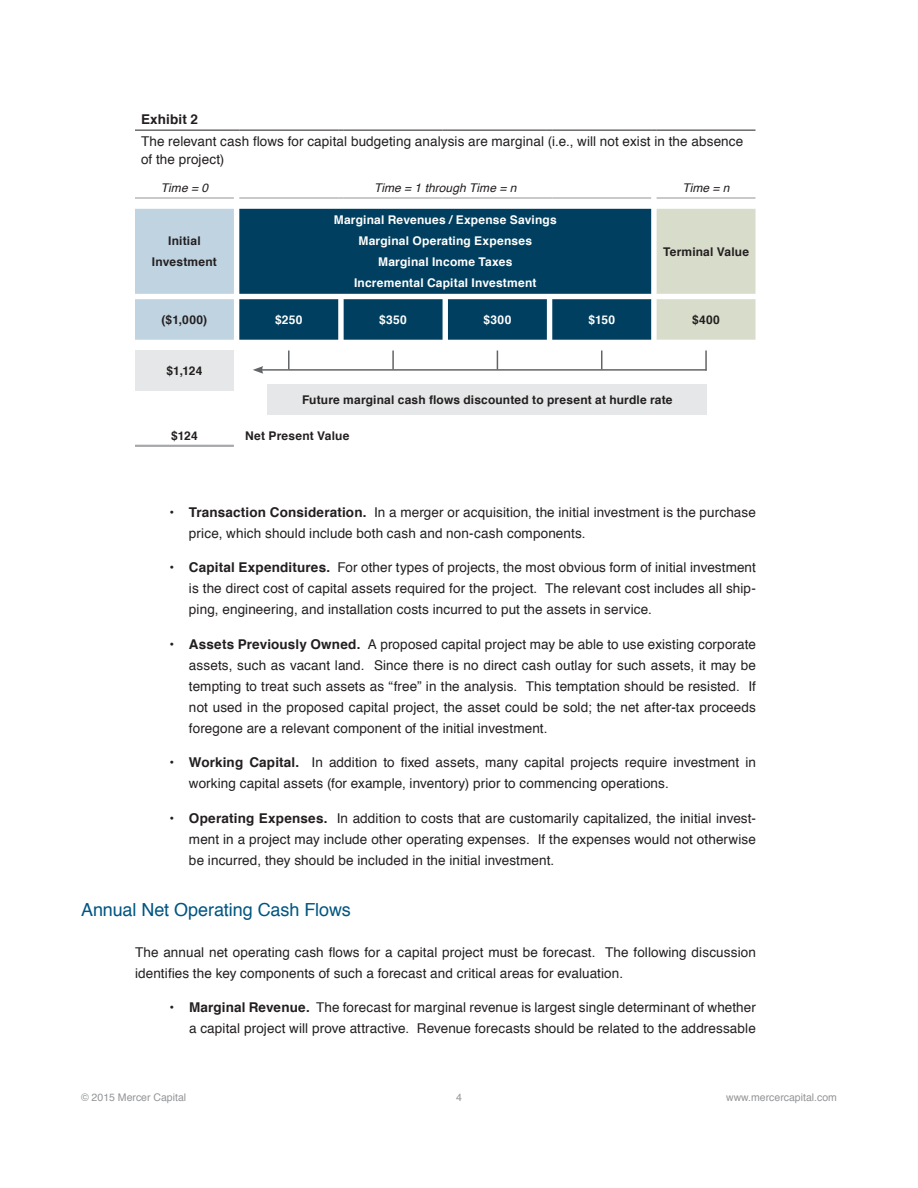
<style>
.page{position:relative;width:918px;height:1188px;background:#fff}
.page>*{position:absolute;margin:0;border:0;box-sizing:border-box;transform-origin:0 0}
.t1{font:18px "Helvetica";letter-spacing:-.005em;color:#005581}
.t2{font:13.5px/21px "Helvetica";letter-spacing:.01em;color:#231f20}
.t3{font:700 13.5px "Helvetica";letter-spacing:.01em;color:#231f20}
.t4{font:700 12px/21px "Helvetica";letter-spacing:.015em;color:#231f20;text-align:center}
.t5{font:700 12px/21px "Helvetica";letter-spacing:.015em;color:#fff;text-align:center}
.t6{font:italic 12px "Helvetica";letter-spacing:.01em;color:#231f20}
.t7{font:10.5px "Helvetica";color:#939598}
.s1{font-weight:700}
</style>
<div class="page">
<div style="left:135px;top:209px;width:99px;height:131px;background:#bfd3e1"></div>
<svg style="left:239px;top:209px;width:412px;height:131px;background:#0e4968"></svg>
<div style="left:657px;top:209px;width:99px;height:131px;background:#d8ddcb"></div>
<div style="left:135px;top:351px;width:99px;height:40px;background:#e6e7e8"></div>
<hr style="left:135px;top:198px;width:99px;height:1px;background:#939598">
<hr style="left:239px;top:198px;width:99px;height:1px;background:#939598">
<hr style="left:344px;top:198px;width:99px;height:1px;background:#939598">
<hr style="left:448px;top:198px;width:99px;height:1px;background:#939598">
<hr style="left:552px;top:198px;width:99px;height:1px;background:#939598">
<hr style="left:657px;top:198px;width:99px;height:1px;background:#939598">
<hr style="left:135px;top:445px;width:99px;height:1px;background:#939598">
<hr style="left:135px;top:446px;width:99px;height:1px;background:#939598">
<hr style="left:135px;top:130px;width:99px;height:1px;background:#231f20">
<hr style="left:239px;top:130px;width:99px;height:1px;background:#231f20">
<hr style="left:344px;top:130px;width:99px;height:1px;background:#231f20">
<hr style="left:448px;top:130px;width:99px;height:1px;background:#231f20">
<hr style="left:552px;top:130px;width:99px;height:1px;background:#231f20">
<hr style="left:657px;top:130px;width:99px;height:1px;background:#231f20">
<svg style="left:288px;top:351px;width:2px;height:18px"></svg>
<svg style="left:392px;top:351px;width:2px;height:18px"></svg>
<svg style="left:497px;top:351px;width:1px;height:18px"></svg>
<svg style="left:601px;top:351px;width:1px;height:18px"></svg>
<hr style="left:705px;top:351px;width:2px;height:20px;background:#636466">
<hr style="left:261px;top:369px;width:445px;height:2px;background:#636466">
<svg style="left:253px;top:366px;width:10px;height:8px"></svg>
<div style="left:268px;top:384px;width:439px;height:31px;background:#e6e7e8"></div>
<p class="t3" style="left:141px;top:108px;width:59px">Exhibit 2</p>
<p class="t2" style="left:141px;top:133px;width:604px;line-height:18px">The relevant cash flows for capital budgeting analysis are marginal (i.e., will not exist in the absence of the project)</p>
<p class="t6" style="left:161px;top:178px;width:49px">Time = 0</p>
<p class="t6" style="left:374px;top:178px;width:144px">Time = 1 through Time = n</p>
<p class="t6" style="left:682px;top:178px;width:49px">Time = n</p>
<p class="t4" style="left:152px;top:231px;width:66px">Initial<br>Investment</p>
<p class="t5" style="left:334px;top:210px;width:224px">Marginal Revenues / Expense Savings<br>Marginal Operating Expenses<br>Marginal Income Taxes<br>Incremental Capital Investment</p>
<p class="t4" style="left:663px;top:241px;width:88px">Terminal Value</p>
<p class="t4" style="left:162px;top:309px;width:47px">($1,000)</p>
<p class="t5" style="left:275px;top:309px;width:29px">$250</p>
<p class="t5" style="left:379px;top:309px;width:29px">$350</p>
<p class="t5" style="left:483px;top:309px;width:29px">$300</p>
<p class="t5" style="left:588px;top:309px;width:28px">$150</p>
<p class="t4" style="left:692px;top:309px;width:29px">$400</p>
<p class="t4" style="left:167px;top:361px;width:37px">$1,124</p>
<p class="t4" style="left:302px;top:390px;width:372px">Future marginal cash flows discounted to present at hurdle rate</p>
<p class="t4" style="left:171px;top:425px;width:28px">$124</p>
<p class="t4" style="left:245px;top:425px;width:106px">Net Present Value</p>
<p class="t2" style="left:189px;top:502px;width:569px;text-indent:-19px">• <span class="s1">Transaction Consideration.</span> In a merger or acquisition, the initial investment is the purchase price, which should include both cash and non-cash components.</p>
<p class="t2" style="left:189px;top:557px;width:568px;text-align:justify;text-indent:-19px">• <span class="s1">Capital Expenditures.</span> For other types of projects, the most obvious form of initial investment is the direct cost of capital assets required for the project. The relevant cost includes all ship&shy;ping, engineering, and installation costs incurred to put the assets in service.</p>
<p class="t2" style="left:189px;top:634px;width:569px;text-align:justify;text-indent:-19px">• <span class="s1">Assets Previously Owned.</span> A proposed capital project may be able to use existing corporate assets, such as vacant land. Since there is no direct cash outlay for such assets, it may be tempting to treat such assets as “free” in the analysis. This temptation should be resisted. If not used in the proposed capital project, the asset could be sold; the net after-tax proceeds foregone are a relevant component of the initial investment.</p>
<p class="t2" style="left:189px;top:752px;width:569px;text-indent:-19px">• <span class="s1">Working Capital.</span> In addition to fixed assets, many capital projects require investment in working capital assets (for example, inventory) prior to commencing operations.</p>
<p class="t2" style="left:189px;top:808px;width:568px;text-align:justify;text-indent:-19px">• <span class="s1">Operating Expenses.</span> In addition to costs that are customarily capitalized, the initial invest&shy;ment in a project may include other operating expenses. If the expenses would not otherwise be incurred, they should be included in the initial investment.</p>
<h1 class="t1" style="left:81px;top:895px;width:271px">Annual Net Operating Cash Flows</h1>
<p class="t2" style="left:135px;top:942px;width:623px">The annual net operating cash flows for a capital project must be forecast. The following discussion identifies the key components of such a forecast and critical areas for evaluation.</p>
<p class="t2" style="left:170px;top:998px;width:588px;text-align:right">• <span class="s1">Marginal Revenue.</span> The forecast for marginal revenue is largest single determinant of whether a capital project will prove attractive. Revenue forecasts should be related to the addressable</p>
<p class="t7" style="left:81px;top:1090px;width:107px">© 2015 Mercer Capital</p>
<p class="t7" style="left:456px;top:1090px;width:7px">4</p>
<p class="t7" style="left:726px;top:1090px;width:112px">www.mercercapital.com</p>
</div>
